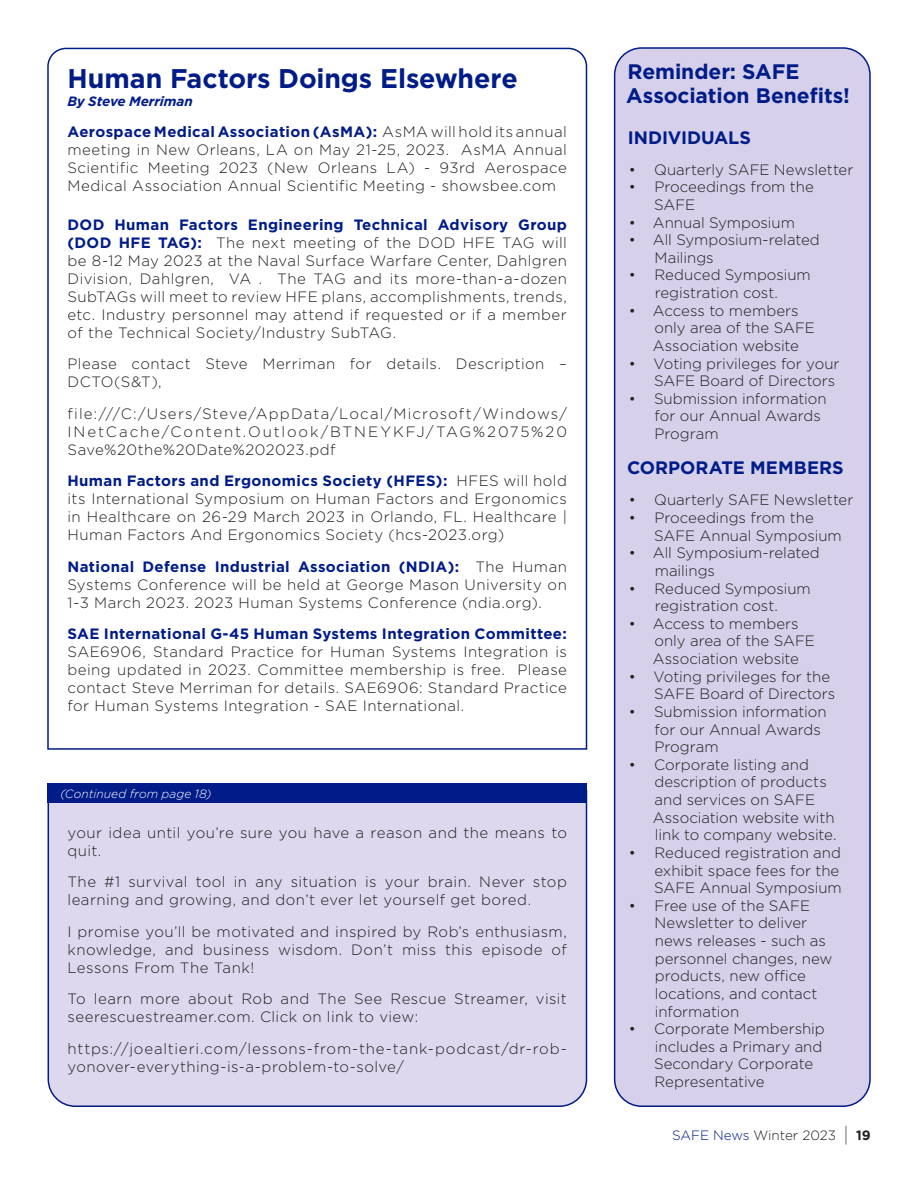
<style>
.page{position:relative;width:918px;height:1188px;background:#fff}
.page>*{position:absolute;margin:0;border:0;box-sizing:border-box;transform-origin:0 0}
.BodyText{font:700 27px "Gotham";letter-spacing:-.005em;color:#001c88}
.BodyText-2{font:700 21px/24px "Gotham";letter-spacing:-.005em;color:#001c88}
.BodyText-3{font:700 18px "Gotham";color:#001c88}
.t1{font:300 15px/17.7px "Gotham";letter-spacing:.005em;color:#231f20}
.t2{font:300 15px/18px "Gotham";letter-spacing:.03em;color:#231f20}
.t3{font:300 15px/18px "Gotham";letter-spacing:.045em;color:#231f20}
.t4{font:300 15px/18px "Gotham";letter-spacing:.025em;color:#231f20}
.t5{font:300 13.5px "Gotham";color:#231f20}
.BodyText-4{font:italic 700 13.5px "Gotham";letter-spacing:-.01em;color:#001c88}
.BodyText-5{font:italic 300 12px "Gotham";letter-spacing:.005em;color:#fff}
.s1{font-weight:700;color:#001c88}
.s2{color:#001c88}
.s3{font-size:20.25px}
.s4{font-weight:700}
</style>
<div class="page">
<div style="left:47px;top:790px;width:541px;height:317px;background:#ddd8ee"></div>
<div style="left:47px;top:783px;width:540px;height:20px;background:#001c88"></div>
<svg style="left:47px;top:47px;width:541px;height:703px"></svg>
<div style="left:615px;top:48px;width:255px;height:1058px;background:#d6d0ea;border-radius:27px"></div>
<div style="left:614px;top:47px;width:257px;height:1060px;border:2px solid #001c88;border-radius:27px"></div>
<p class="BodyText" style="left:68px;top:60px;width:452px">Human Factors Doings Elsewhere</p>
<p class="BodyText-4" style="left:68px;top:92px;width:127px">By Steve Merriman</p>
<p class="t1" style="left:68px;top:123px;width:501px;text-align:justify"><span class="s1">Aerospace Medical Association (AsMA):</span> AsMA will hold its annual meeting in New Orleans, LA on May 21-25, 2023. AsMA Annual Scientific Meeting 2023 (New Orleans LA) - 93rd Aerospace Medical Association Annual Scientific Meeting - showsbee.com</p>
<p class="t1" style="left:68px;top:215px;width:501px;text-align:justify"><span class="s1">DOD Human Factors Engineering Technical Advisory Group (DOD HFE TAG):</span> The next meeting of the DOD HFE TAG will be 8-12 May 2023 at the Naval Surface Warfare Center, Dahlgren Division, Dahlgren, VA . The TAG and its more-than-a-dozen SubTAGs will meet to review HFE plans, accomplishments, trends, etc. Industry personnel may attend if requested or if a member of the Technical Society/Industry SubTAG.</p>
<p class="t4" style="left:68px;top:355px;width:501px">Please contact Steve Merriman for details. Description –<br>DCTO(S&amp;T),</p>
<p class="t1" style="left:68px;top:404px;width:501px;text-align:justify">file:///C:/Users/Steve/AppData/Local/Microsoft/Windows/ INetCache/Content.Outlook/BTNEYKFJ/TAG%2075%20<br>Save%20the%20Date%202023.pdf</p>
<p class="t1" style="left:68px;top:472px;width:501px;text-align:justify"><span class="s1">Human Factors and Ergonomics Society (HFES):</span> HFES will hold its International Symposium on Human Factors and Ergonomics in Healthcare on 26-29 March 2023 in Orlando, FL. Healthcare | Human Factors And Ergonomics Society (hcs-2023.org)</p>
<p class="t1" style="left:68px;top:557px;width:501px;text-align:justify"><span class="s1">National Defense Industrial Association (NDIA):</span> The Human Systems Conference will be held at George Mason University on 1-3 March 2023. 2023 Human Systems Conference (ndia.org).</p>
<p class="t1" style="left:68px;top:625px;width:501px;text-align:justify"><span class="s1">SAE International G-45 Human Systems Integration Committee:<br></span>SAE6906, Standard Practice for Human Systems Integration is being updated in 2023. Committee membership is free. Please contact Steve Merriman for details. SAE6906: Standard Practice for Human Systems Integration - SAE International.</p>
<p class="BodyText-5" style="left:60px;top:786px;width:153px">(Continued from page 18)</p>
<p class="t2" style="left:68px;top:824px;width:501px">your idea until you’re sure you have a reason and the means to quit.</p>
<p class="t2" style="left:68px;top:873px;width:501px">The #1 survival tool in any situation is your brain. Never stop learning and growing, and don’t ever let yourself get bored.</p>
<p class="t1" style="left:68px;top:923px;width:501px;text-align:justify">I promise you’ll be motivated and inspired by Rob’s enthusiasm, knowledge, and business wisdom. Don’t miss this episode of Lessons From The Tank!</p>
<p class="t2" style="left:68px;top:990px;width:501px">To learn more about Rob and The See Rescue Streamer, visit seerescuestreamer.com. Click on link to view:</p>
<p class="t3" style="left:68px;top:1040px;width:501px">https://joealtieri.com/lessons-from-the-tank-podcast/dr-rob&shy;yonover-everything-is-a-problem-to-solve/</p>
<p class="BodyText-2" style="left:626px;top:59px;width:225px">Reminder: SAFE<br>Association Benefits!</p>
<p class="BodyText-3" style="left:628px;top:125px;width:125px">INDIVIDUALS</p>
<p class="t1" style="left:629px;top:161px;width:226px">• Quarterly SAFE Newsletter</p>
<p class="t1" style="left:654px;top:178px;width:161px;text-indent:-25px">• Proceedings from the<br>SAFE</p>
<p class="t1" style="left:629px;top:213px;width:168px">• Annual Symposium</p>
<p class="t1" style="left:655px;top:231px;width:167px;text-indent:-26px">• All Symposium-related<br>Mailings</p>
<p class="t1" style="left:629px;top:266px;width:184px;text-align:center">• Reduced Symposium registration cost.</p>
<p class="t1" style="left:653px;top:302px;width:164px;text-indent:-24px">• Access to members only area of the SAFE<br>Association website</p>
<p class="t1" style="left:629px;top:354px;width:212px;text-align:right">• Voting privileges for your<br>SAFE Board of Directors</p>
<p class="t1" style="left:655px;top:390px;width:174px;text-indent:-26px">• Submission information for our Annual Awards<br>Program</p>
<p class="BodyText-3" style="left:627px;top:456px;width:218px">CORPORATE MEMBERS</p>
<p class="t1" style="left:629px;top:491px;width:226px">• Quarterly SAFE Newsletter</p>
<p class="t1" style="left:654px;top:509px;width:189px;text-indent:-25px">• Proceedings from the<br>SAFE Annual Symposium</p>
<p class="t1" style="left:655px;top:544px;width:167px;text-indent:-26px">• All Symposium-related mailings</p>
<p class="t1" style="left:629px;top:579px;width:184px;text-align:center">• Reduced Symposium registration cost.</p>
<p class="t1" style="left:653px;top:615px;width:164px;text-indent:-24px">• Access to members only area of the SAFE<br>Association website</p>
<p class="t1" style="left:654px;top:668px;width:183px;text-indent:-25px">• Voting privileges for the<br>SAFE Board of Directors</p>
<p class="t1" style="left:655px;top:703px;width:174px;text-indent:-26px">• Submission information for our Annual Awards<br>Program</p>
<p class="t1" style="left:653px;top:756px;width:185px;text-indent:-24px">• Corporate listing and description of products and services on SAFE<br>Association website with link to company website.</p>
<p class="t1" style="left:654px;top:844px;width:189px;text-indent:-25px">• Reduced registration and exhibit space fees for the<br>SAFE Annual Symposium</p>
<p class="t1" style="left:655px;top:897px;width:179px;text-indent:-26px">• Free use of the SAFE<br>Newsletter to deliver news releases - such as personnel changes, new products, new office locations, and contact information</p>
<p class="t1" style="left:654px;top:1020px;width:172px;text-indent:-25px">• Corporate Membership includes a Primary and<br>Secondary Corporate<br>Representative</p>
<p class="t5" style="left:672px;top:1128px;width:200px"><span class="s2">SAFE News</span> Winter 2023 <span class="s3">|</span> <span class="s4">19</span></p>
</div>
